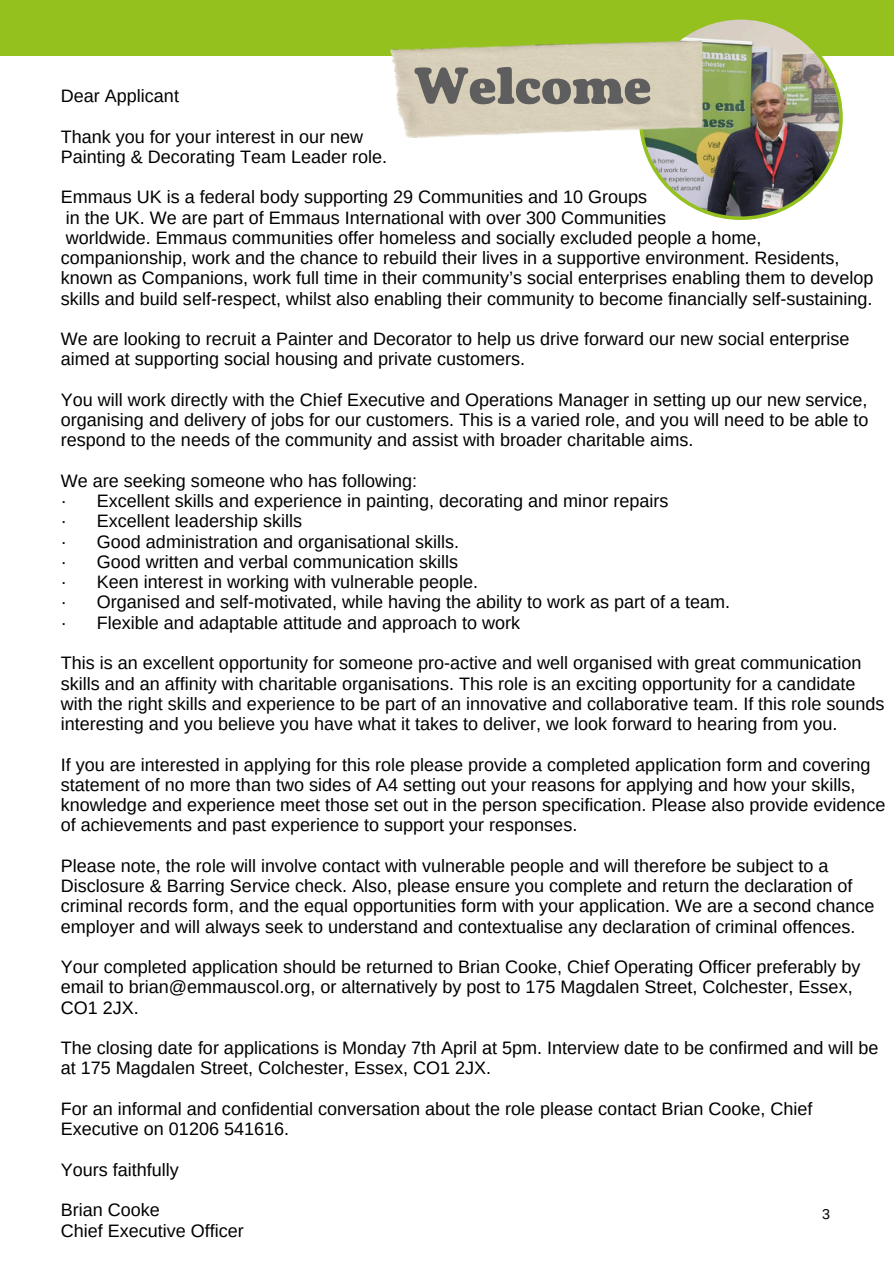
<style>
.page{position:relative;width:894px;height:1264px;background:#fff}
.page>*{position:absolute;margin:0;border:0;box-sizing:border-box;transform-origin:0 0}
.t1{font:52.65px "Emmaus Yeast";color:#5e5e5e}
.t2{font:18px/20.2px "Arimo";color:#000}
.t3{font:14.25px "Arimo";color:#000}
</style>
<div class="page">
<div style="left:0;top:0;width:893px;height:55px;background:#95c11f"></div>
<svg style="left:638px;top:16px;width:204px;height:204px;fill:#95c11f"></svg>
<img style="left:642px;top:20px;width:197px;height:196px;border-radius:50%">
<img style="left:390px;top:40px;width:312px;height:98px">
<p class="t1" style="left:414px;top:54px;width:239px">Welcome</p>
<p class="t2" style="left:61px;top:86px;width:119px">Dear Applicant</p>
<p class="t2" style="left:61px;top:126px;width:303px">Thank you for your interest in our new</p>
<h1 class="t2" style="left:61px;top:146px;width:327px">Painting &amp; Decorating Team Leader role.</h1>
<p class="t2" style="left:61px;top:187px;width:587px">Emmaus UK is a federal body supporting 29 Communities and 10 Groups</p>
<p class="t2" style="left:66px;top:207px;width:601px">in the UK. We are part of Emmaus International with over 300 Communities</p>
<p class="t2" style="left:61px;top:227px;width:813px">worldwide. Emmaus communities offer homeless and socially excluded people a home, companionship, work and the chance to rebuild their lives in a supportive environment. Residents, known as Companions, work full time in their community’s social enterprises enabling them to develop skills and build self-respect, whilst also enabling their community to become financially self-sustaining.</p>
<p class="t2" style="left:61px;top:329px;width:789px">We are looking to recruit a Painter and Decorator to help us drive forward our new social enterprise aimed at supporting social housing and private customers.</p>
<p class="t2" style="left:61px;top:389px;width:808px;text-align:justify">You will work directly with the Chief Executive and Operations Manager in setting up our new service, organising and delivery of jobs for our customers. This is a varied role, and you will need to be able to respond to the needs of the community and assist with broader charitable aims.</p>
<p class="t2" style="left:61px;top:470px;width:357px">We are seeking someone who has following:</p>
<p class="t2" style="left:61px;top:491px;width:7px">·</p>
<p class="t2" style="left:97px;top:491px;width:572px">Excellent skills and experience in painting, decorating and minor repairs</p>
<p class="t2" style="left:61px;top:511px;width:7px">·</p>
<p class="t2" style="left:97px;top:511px;width:206px">Excellent leadership skills</p>
<p class="t2" style="left:61px;top:531px;width:7px">·</p>
<p class="t2" style="left:97px;top:531px;width:363px">Good administration and organisational skills.</p>
<p class="t2" style="left:61px;top:551px;width:7px">·</p>
<p class="t2" style="left:97px;top:551px;width:362px">Good written and verbal communication skills</p>
<p class="t2" style="left:61px;top:572px;width:7px">·</p>
<p class="t2" style="left:97px;top:572px;width:382px">Keen interest in working with vulnerable people.</p>
<p class="t2" style="left:61px;top:592px;width:7px">·</p>
<p class="t2" style="left:97px;top:592px;width:634px">Organised and self-motivated, while having the ability to work as part of a team.</p>
<p class="t2" style="left:61px;top:612px;width:7px">·</p>
<p class="t2" style="left:97px;top:612px;width:424px">Flexible and adaptable attitude and approach to work</p>
<p class="t2" style="left:61px;top:653px;width:801px">This is an excellent opportunity for someone pro-active and well organised with great communication</p>
<p class="t2" style="left:61px;top:673px;width:824px">skills and an affinity with charitable organisations. This role is an exciting opportunity for a candidate with the right skills and experience to be part of an innovative and collaborative team. If this role sounds interesting and you believe you have what it takes to deliver, we look forward to hearing from you.</p>
<p class="t2" style="left:61px;top:754px;width:810px">If you are interested in applying for this role please provide a completed application form and covering</p>
<p class="t2" style="left:61px;top:774px;width:826px">statement of no more than two sides of A4 setting out your reasons for applying and how your skills, knowledge and experience meet those set out in the person specification. Please also provide evidence of achievements and past experience to support your responses.</p>
<p class="t2" style="left:61px;top:855px;width:768px">Please note, the role will involve contact with vulnerable people and will therefore be subject to a</p>
<p class="t2" style="left:61px;top:875px;width:814px">Disclosure &amp; Barring Service check. Also, please ensure you complete and return the declaration of criminal records form, and the equal opportunities form with your application. We are a second chance employer and will always seek to understand and contextualise any declaration of criminal offences.</p>
<p class="t2" style="left:61px;top:956px;width:800px">Your completed application should be returned to Brian Cooke, Chief Operating Officer preferably by</p>
<p class="t2" style="left:61px;top:977px;width:793px">email to brian@emmauscol.org, or alternatively by post to 175 Magdalen Street, Colchester, Essex,<br>CO1 2JX.</p>
<p class="t2" style="left:61px;top:1037px;width:818px">The closing date for applications is Monday 7th April at 5pm. Interview date to be confirmed and will be</p>
<p class="t2" style="left:61px;top:1058px;width:431px">at 175 Magdalen Street, Colchester, Essex, CO1 2JX.</p>
<p class="t2" style="left:61px;top:1098px;width:752px">For an informal and confidential conversation about the role please contact Brian Cooke, Chief</p>
<p class="t2" style="left:61px;top:1118px;width:230px">Executive on 01206 541616.</p>
<p class="t2" style="left:61px;top:1159px;width:119px">Yours faithfully</p>
<p class="t2" style="left:61px;top:1199px;width:101px">Brian Cooke</p>
<p class="t2" style="left:61px;top:1220px;width:184px">Chief Executive Officer</p>
<p class="t3" style="left:822px;top:1205px;width:9px">3</p>
</div>
